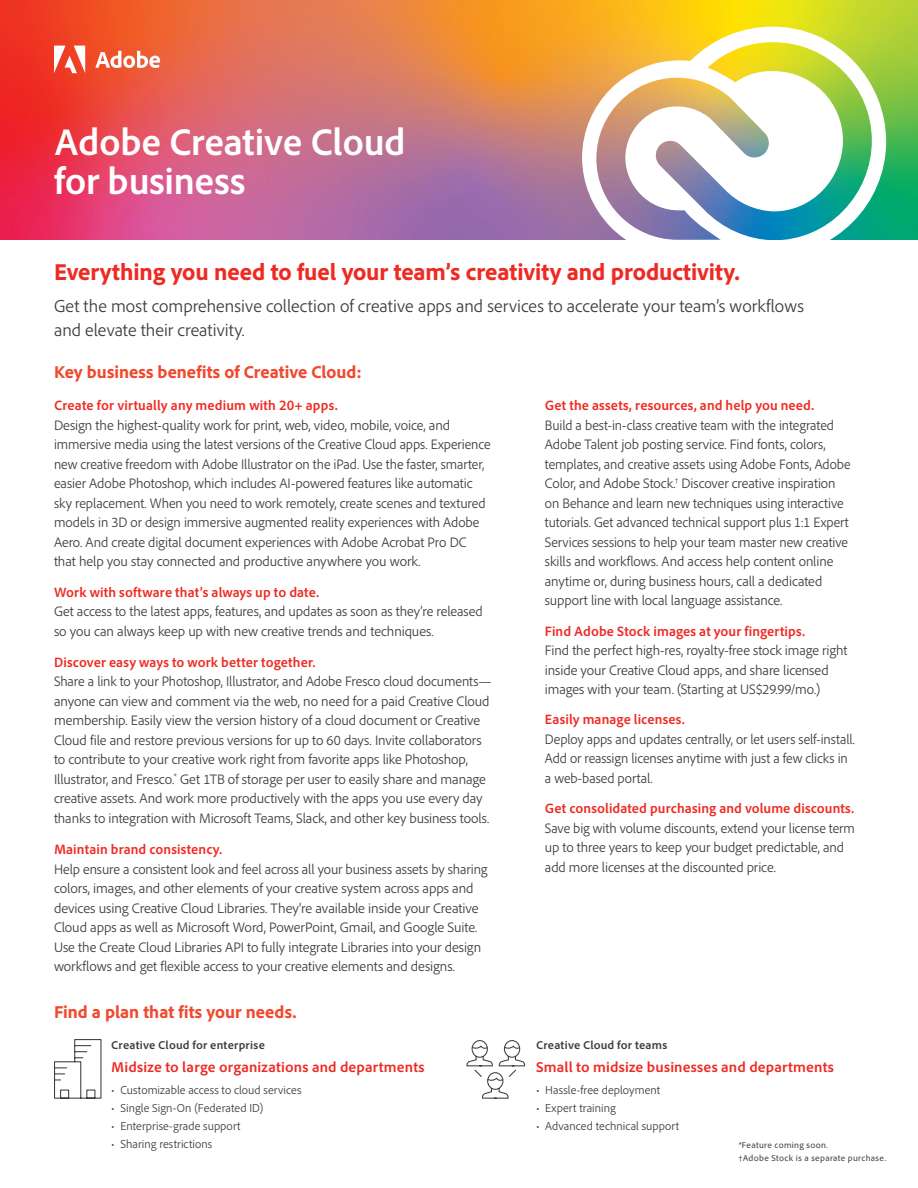
<style>
.page{position:relative;width:918px;height:1188px;background:#fff}
.page>*{position:absolute;margin:0;border:0;box-sizing:border-box;transform-origin:0 0}
.t1{font:700 39px/39px "Adobe Clean";letter-spacing:-.01em;color:#fff}
.t2{font:800 24px "Adobe Clean";letter-spacing:-.005em;color:#ee2a23}
.t3{font:300 18px/24px "Adobe Clean";color:#3e3e3f}
.t4{font:800 18px "Adobe Clean";color:#ef4a2f}
.t5{font:700 15px "Adobe Clean";letter-spacing:.01em;color:#ee2a23}
.t6{font:300 14.25px/19.5px "Adobe Clean";letter-spacing:-.005em;color:#3e3e3f}
.t7{font:700 14.25px "Adobe Clean";letter-spacing:.005em;color:#ee2a23}
.t8{font:300 12px "Adobe Clean";letter-spacing:.005em;color:#3e3e3f}
.t9{font:700 12px "Adobe Clean";letter-spacing:.015em;color:#3e3e3f}
.t10{font:9px "Adobe Clean";letter-spacing:.03em;color:#3e3e3f}
</style>
<div class="page">
<img style="left:0;top:0;width:918px;height:240px">
<svg style="left:582px;top:27px;width:304px;height:213px"></svg>
<svg style="left:95px;top:51px;width:65px;height:17px"></svg>
<svg style="left:54px;top:46px;width:31px;height:27px"></svg>
<svg style="left:54px;top:1039px;width:48px;height:60px"></svg>
<svg style="left:466px;top:1040px;width:60px;height:59px"></svg>
<h1 class="t1" style="left:54px;top:121px;width:353px">Adobe Creative Cloud for business</h1>
<h2 class="t2" style="left:54px;top:256px;width:687px">Everything you need to fuel your team’s creativity and productivity.</h2>
<p class="t3" style="left:54px;top:294px;width:752px">Get the most comprehensive collection of creative apps and services to accelerate your team’s workflows and elevate their creativity.</p>
<p class="t4" style="left:54px;top:360px;width:309px">Key business benefits of Creative Cloud:</p>
<p class="t7" style="left:54px;top:397px;width:285px">Create for virtually any medium with 20+ apps.</p>
<p class="t6" style="left:54px;top:415px;width:438px">Design the highest-quality work for print, web, video, mobile, voice, and immersive media using the latest versions of the Creative Cloud apps. Experience new creative freedom with Adobe Illustrator on the iPad. Use the faster, smarter, easier Adobe Photoshop, which includes AI-powered features like automatic sky replacement. When you need to work remotely, create scenes and textured models in 3D or design immersive augmented reality experiences with Adobe Aero. And create digital document experiences with Adobe Acrobat Pro DC that help you stay connected and productive anywhere you work.</p>
<p class="t7" style="left:54px;top:583px;width:267px">Work with software that’s always up to date.</p>
<p class="t6" style="left:54px;top:601px;width:430px">Get access to the latest apps, features, and updates as soon as they’re released so you can always keep up with new creative trends and techniques.</p>
<p class="t7" style="left:54px;top:653px;width:263px">Discover easy ways to work better together.</p>
<p class="t6" style="left:54px;top:671px;width:440px">Share a link to your Photoshop, Illustrator, and Adobe Fresco cloud documents— anyone can view and comment via the web, no need for a paid Creative Cloud membership. Easily view the version history of a cloud document or Creative Cloud file and restore previous versions for up to 60 days. Invite collaborators to contribute to your creative work right from favorite apps like Photoshop, Illustrator, and Fresco.<sup>*</sup> Get 1TB of storage per user to easily share and manage creative assets. And work more productively with the apps you use every day thanks to integration with Microsoft Teams, Slack, and other key business tools.</p>
<p class="t7" style="left:54px;top:841px;width:170px">Maintain brand consistency.</p>
<p class="t6" style="left:54px;top:859px;width:435px">Help ensure a consistent look and feel across all your business assets by sharing colors, images, and other elements of your creative system across apps and devices using Creative Cloud Libraries. They’re available inside your Creative Cloud apps as well as Microsoft Word, PowerPoint, Gmail, and Google Suite.<br>Use the Create Cloud Libraries API to fully integrate Libraries into your design workflows and get flexible access to your creative elements and designs.</p>
<p class="t4" style="left:54px;top:1000px;width:244px">Find a plan that fits your needs.</p>
<p class="t9" style="left:111px;top:1037px;width:155px">Creative Cloud for enterprise</p>
<p class="t5" style="left:111px;top:1058px;width:315px">Midsize to large organizations and departments</p>
<p class="t8" style="left:111px;top:1083px;width:192px">• Customizable access to cloud services</p>
<p class="t8" style="left:111px;top:1101px;width:154px">• Single Sign-On (Federated ID)</p>
<p class="t8" style="left:111px;top:1119px;width:131px">• Enterprise-grade support</p>
<p class="t8" style="left:111px;top:1137px;width:103px">• Sharing restrictions</p>
<p class="t7" style="left:545px;top:397px;width:271px">Get the assets, resources, and help you need.</p>
<p class="t6" style="left:545px;top:415px;width:307px">Build a best-in-class creative team with the integrated Adobe Talent job posting service. Find fonts, colors, templates, and creative assets using Adobe Fonts, Adobe Color, and Adobe Stock.<sup>†</sup> Discover creative inspiration on Behance and learn new techniques using interactive tutorials. Get advanced technical support plus 1:1 Expert Services sessions to help your team master new creative skills and workflows. And access help content online anytime or, during business hours, call a dedicated support line with local language assistance.</p>
<p class="t7" style="left:545px;top:622px;width:262px">Find Adobe Stock images at your fingertips.</p>
<p class="t6" style="left:545px;top:640px;width:304px">Find the perfect high-res, royalty-free stock image right inside your Creative Cloud apps, and share licensed images with your team. (Starting at US$29.99/mo.)</p>
<p class="t7" style="left:545px;top:711px;width:142px">Easily manage licenses.</p>
<p class="t6" style="left:545px;top:729px;width:312px">Deploy apps and updates centrally, or let users self-install.<br>Add or reassign licenses anytime with just a few clicks in a web-based portal.</p>
<p class="t7" style="left:545px;top:800px;width:311px">Get consolidated purchasing and volume discounts.</p>
<p class="t6" style="left:545px;top:818px;width:312px">Save big with volume discounts, extend your license term up to three years to keep your budget predictable, and add more licenses at the discounted price.</p>
<p class="t9" style="left:536px;top:1037px;width:133px">Creative Cloud for teams</p>
<p class="t5" style="left:536px;top:1058px;width:299px">Small to midsize businesses and departments</p>
<p class="t8" style="left:536px;top:1083px;width:126px">• Hassle-free deployment</p>
<p class="t8" style="left:536px;top:1101px;width:81px">• Expert training</p>
<p class="t8" style="left:536px;top:1119px;width:145px">• Advanced technical support</p>
<p class="t10" style="left:739px;top:1140px;width:91px">*Feature coming soon.</p>
<p class="t10" style="left:739px;top:1153px;width:149px">†Adobe Stock is a separate purchase.</p>
</div>
